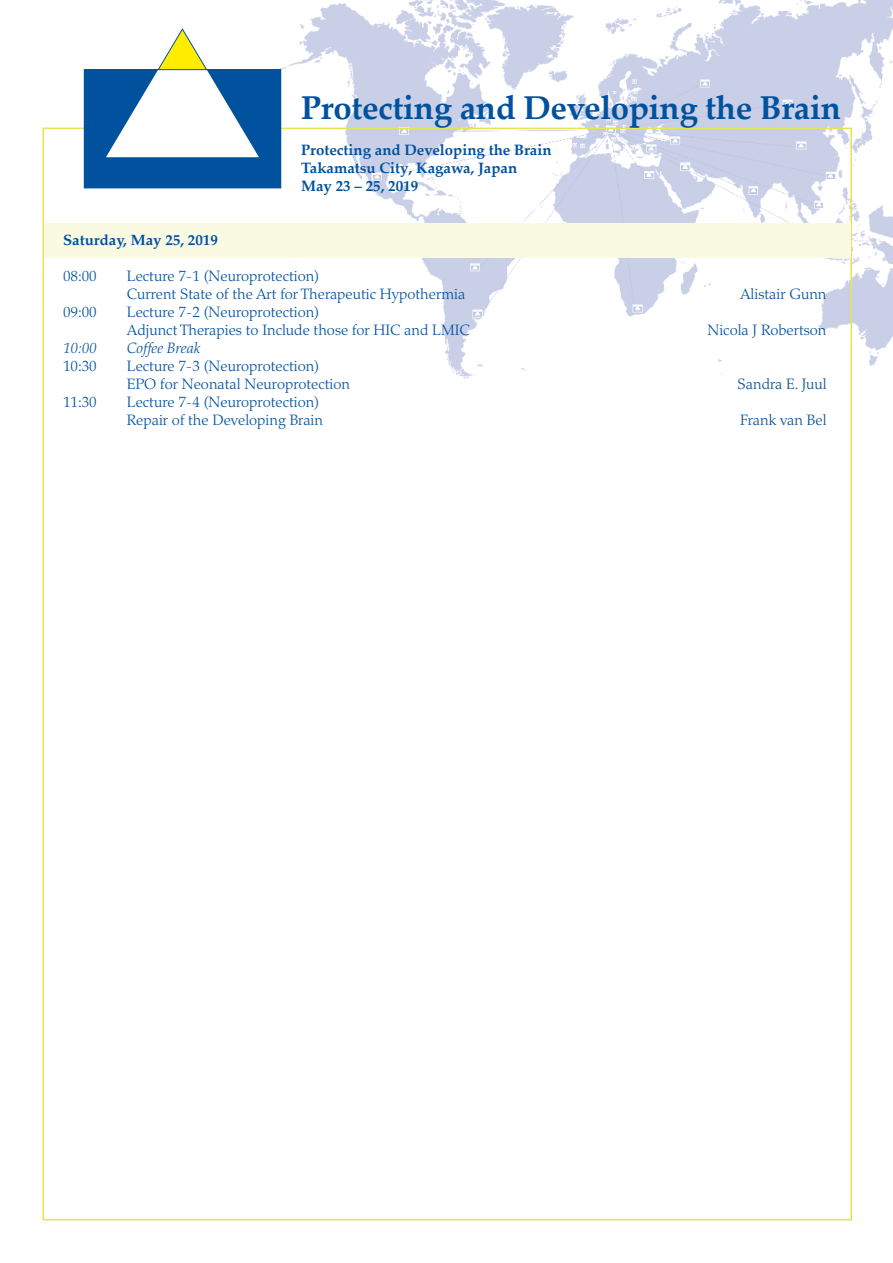
<style>
.page{position:relative;width:893px;height:1263px;background:#fff}
.page>*{position:absolute;margin:0;border:0;box-sizing:border-box;transform-origin:0 0}
.t1{font:700 33px "Palatino Linotype";letter-spacing:-.01em;color:#00519e}
.t2{font:300 15px/18px "Palatino LT Std";color:#00519e}
.t3{font:700 15px/18px "Palatino Linotype";color:#00519e}
.t4{font:700 15px "Palatino LT Std";color:#00519e}
.t5{font:italic 300 15px "Palatino LT Std";color:#00519e}
</style>
<div class="page">
<img style="left:281px;top:0;width:612px;height:379px">
<div style="left:84px;top:70px;width:197px;height:118px;background:#00519e"></div>
<svg style="left:106px;top:29px;width:153px;height:128px"></svg>
<div style="left:44px;top:224px;width:806px;height:34px;background:#fafae3"></div>
<h1 class="t1" style="left:301px;top:84px;width:541px">Protecting and Developing the Brain</h1>
<p class="t3" style="left:301px;top:140px;width:252px">Protecting and Developing the Brain<br>Takamatsu City, Kagawa, Japan<br>May 23 – 25, 2019</p>
<p class="t4" style="left:63px;top:231px;width:156px">Saturday, May 25, 2019</p>
<p class="t2" style="left:63px;top:267px;width:35px">08:00</p>
<p class="t2" style="left:127px;top:267px;width:340px">Lecture 7-1 (Neuroprotection)<br>Current State of the Art for Therapeutic Hypothermia</p>
<p class="t2" style="left:63px;top:303px;width:35px">09:00</p>
<p class="t2" style="left:127px;top:303px;width:344px">Lecture 7-2 (Neuroprotection)<br>Adjunct Therapies to Include those for HIC and LMIC</p>
<p class="t5" style="left:63px;top:339px;width:35px">10:00</p>
<p class="t5" style="left:127px;top:339px;width:75px">Coffee Break</p>
<p class="t2" style="left:63px;top:357px;width:35px">10:30</p>
<p class="t2" style="left:127px;top:357px;width:225px">Lecture 7-3 (Neuroprotection)<br>EPO for Neonatal Neuroprotection</p>
<p class="t2" style="left:63px;top:393px;width:35px">11:30</p>
<p class="t2" style="left:127px;top:393px;width:198px">Lecture 7-4 (Neuroprotection)<br>Repair of the Developing Brain</p>
<p class="t2" style="left:740px;top:285px;width:88px">Alistair Gunn</p>
<p class="t2" style="left:707px;top:321px;width:121px">Nicola J Robertson</p>
<p class="t2" style="left:738px;top:375px;width:90px">Sandra E. Juul</p>
<p class="t2" style="left:740px;top:411px;width:88px">Frank van Bel</p>
</div>
